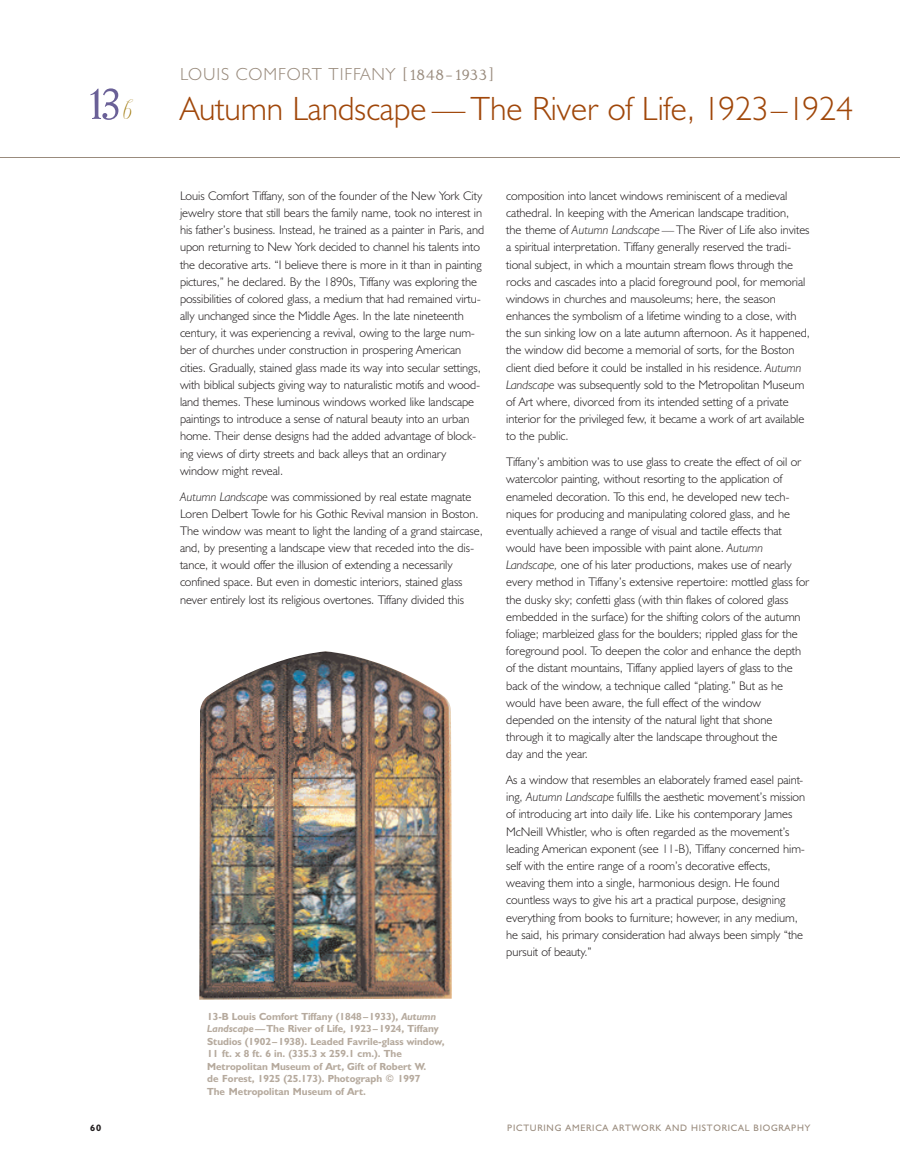
<style>
.page{position:relative;width:900px;height:1170px;background:#fff}
.page>*{position:absolute;margin:0;border:0;box-sizing:border-box;transform-origin:0 0}
.t1{font:51.25px "Weiss BT";color:#6a6097}
.t2{font:300 33.75px "Humanist 521 BT";color:#a0470a}
.t3{font:300 17.5px "Humanist 521 BT";letter-spacing:.05em;color:#998b7d}
.t4{font:300 12.5px/17.1px "Humanist 521 BT";letter-spacing:-.005em;color:#231f20}
.t5{font:700 10.25px/12.5px "Humanist 521 BT";color:#b6aa9e}
.t6{font:9.38px "Humanist 521 BT";letter-spacing:.08em;color:#998b7d}
.t7{font:700 9.38px "Humanist 521 BT";color:#231f20}
.s1{font-family:"Riva Plain";font-size:27.5px;color:#9c7302}
.s2{font-family:"Dyadis ITC";font-weight:400}
.s3{font-style:italic}
</style>
<div class="page">
<img style="left:199px;top:651px;width:253px;height:349px">
<hr style="left:0;top:157px;width:900px;height:1px;background:#998b7d">
<h1 class="t1" style="left:84px;top:70px;width:50px">13<span class="s1">b</span></h1>
<h3 class="t3" style="left:180px;top:63px;width:316px">LOUIS COMFORT TIFFANY <span class="s2">[1848–1933]</span></h3>
<h2 class="t2" style="left:180px;top:87px;width:675px">Autumn Landscape — The River of Life, 1923–1924</h2>
<p class="t4" style="left:180px;top:187px;width:306px">Louis Comfort Tiffany, son of the founder of the New York City jewelry store that still bears the family name, took no interest in his father’s business. Instead, he trained as a painter in Paris, and upon returning to New York decided to channel his talents into the decorative arts. “I believe there is more in it than in painting pictures,” he declared. By the 1890s, Tiffany was exploring the possibilities of colored glass, a medium that had remained virtu&shy;ally unchanged since the Middle Ages. In the late nineteenth century, it was experiencing a revival, owing to the large num&shy;ber of churches under construction in prospering American cities. Gradually, stained glass made its way into secular settings, with biblical subjects giving way to naturalistic motifs and wood&shy;land themes. These luminous windows worked like landscape paintings to introduce a sense of natural beauty into an urban home. Their dense designs had the added advantage of block&shy;ing views of dirty streets and back alleys that an ordinary window might reveal.</p>
<p class="t4" style="left:180px;top:487px;width:304px"><span class="s3">Autumn Landscape</span> was commissioned by real estate magnate Loren Delbert Towle for his Gothic Revival mansion in Boston.<br>The window was meant to light the landing of a grand staircase, and, by presenting a landscape view that receded into the dis&shy;tance, it would offer the illusion of extending a necessarily confined space. But even in domestic interiors, stained glass never entirely lost its religious overtones. Tiffany divided this</p>
<p class="t5" style="left:207px;top:1010px;width:239px">13-B Louis Comfort Tiffany (1848–1933), <span class="s3">Autumn Landscape—</span>The River of Life<span class="s3">,</span> 1923–1924, Tiffany Studios (1902–1938). Leaded Favrile-glass window, 11 ft. x 8 ft. 6 in. (335.3 x 259.1 cm.). The Metropolitan Museum of Art, Gift of Robert W.<br>de Forest, 1925 (25.173). Photograph © 1997<br>The Metropolitan Museum of Art.</p>
<p class="t4" style="left:506px;top:187px;width:305px">composition into lancet windows reminiscent of a medieval cathedral. In keeping with the American landscape tradition,<br>the theme of <span class="s3">Autumn Landscape</span>— The River of Life also invites a spiritual interpretation. Tiffany generally reserved the tradi&shy;tional subject, in which a mountain stream flows through the rocks and cascades into a placid foreground pool, for memorial windows in churches and mausoleums; here, the season enhances the symbolism of a lifetime winding to a close, with the sun sinking low on a late autumn afternoon. As it happened, the window did become a memorial of sorts, for the Boston client died before it could be installed in his residence. <span class="s3">Autumn Landscape</span> was subsequently sold to the Metropolitan Museum of Art where, divorced from its intended setting of a private interior for the privileged few, it became a work of art available to the public.</p>
<p class="t4" style="left:506px;top:453px;width:305px">Tiffany’s ambition was to use glass to create the effect of oil or watercolor painting, without resorting to the application of enameled decoration. To this end, he developed new tech&shy;niques for producing and manipulating colored glass, and he eventually achieved a range of visual and tactile effects that would have been impossible with paint alone. <span class="s3">Autumn Landscape,</span> one of his later productions, makes use of nearly every method in Tiffany’s extensive repertoire: mottled glass for the dusky sky; confetti glass (with thin flakes of colored glass embedded in the surface) for the shifting colors of the autumn foliage; marbleized glass for the boulders; rippled glass for the foreground pool. To deepen the color and enhance the depth of the distant mountains, Tiffany applied layers of glass to the back of the window, a technique called “plating.” But as he would have been aware, the full effect of the window depended on the intensity of the natural light that shone through it to magically alter the landscape throughout the<br>day and the year.</p>
<p class="t4" style="left:506px;top:771px;width:300px">As a window that resembles an elaborately framed easel paint&shy;ing, <span class="s3">Autumn Landscape</span> fulfills the aesthetic movement’s mission of introducing art into daily life. Like his contemporary James McNeill Whistler, who is often regarded as the movement’s leading American exponent (see 11-B), Tiffany concerned him&shy;self with the entire range of a room’s decorative effects, weaving them into a single, harmonious design. He found countless ways to give his art a practical purpose, designing everything from books to furniture; however, in any medium, he said, his primary consideration had always been simply “the pursuit of beauty.”</p>
<p class="t7" style="left:90px;top:1122px;width:13px">60</p>
<p class="t6" style="left:507px;top:1122px;width:304px">PICTURING AMERICA ARTWORK AND HISTORICAL BIOGRAPHY</p>
</div>
